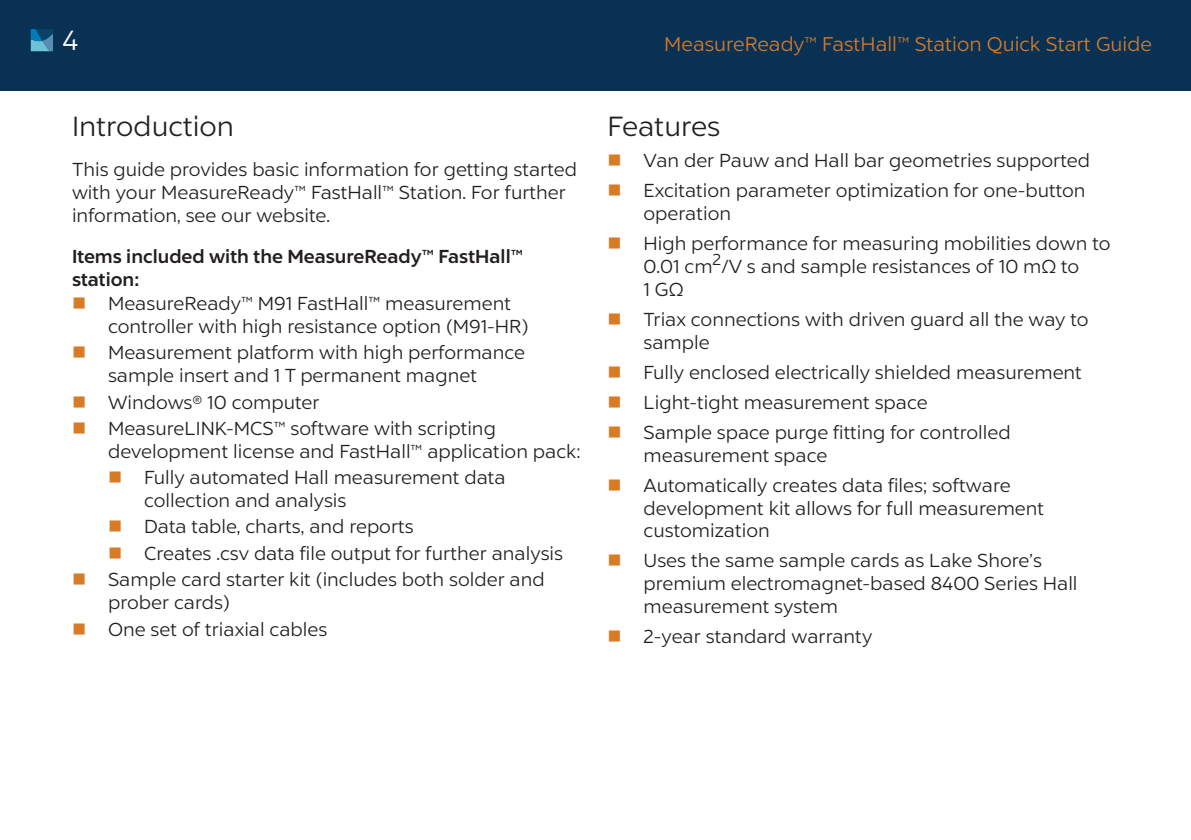
<style>
.page{position:relative;width:1191px;height:840px;background:#fff}
.page>*{position:absolute;margin:0;border:0;box-sizing:border-box;transform-origin:0 0}
.Body{font:28px "Liszt FY";color:#231f20}
.Subhead{font:28px "Liszt FY";color:#231f20}
.t1{font:28px "Liszt FY";color:#fff}
.t2{font:20px "Liszt FY";color:#d87b27}
.Body-2{font:19px/22.8px "Liszt FY";color:#231f20}
.Body-3{font:700 19px/22.8px "Liszt FY";color:#231f20}
</style>
<div class="page">
<div style="left:0;top:0;width:1191px;height:90px;background:#093153"></div>
<svg style="left:31px;top:29px;width:22px;height:22px"></svg>
<h1 class="t1" style="left:62px;top:24px;width:18px">4</h1>
<p class="t2" style="left:664px;top:32px;width:489px">MeasureReady™ FastHall™ Station Quick Start Guide</p>
<p class="Body" style="left:72px;top:109px;width:164px">Introduction</p>
<p class="Body-2" style="left:72px;top:158px;width:506px">This guide provides basic information for getting started with your MeasureReady™ FastHall™ Station. For further information, see our website.</p>
<p class="Body-3" style="left:72px;top:245px;width:452px">Items included with the MeasureReady™ FastHall™ station:</p>
<p class="Body-2" style="left:108px;top:292px;width:422px">MeasureReady™ M91 FastHall™ measurement controller with high resistance option (M91-HR)</p>
<p class="Body-2" style="left:108px;top:341px;width:418px">Measurement platform with high performance sample insert and 1 T permanent magnet</p>
<p class="Body-2" style="left:108px;top:390px;width:213px">Windows® 10 computer</p>
<p class="Body-2" style="left:108px;top:416px;width:474px">MeasureLINK-MCS™ software with scripting development license and FastHall™ application pack:</p>
<p class="Body-2" style="left:144px;top:466px;width:363px">Fully automated Hall measurement data collection and analysis</p>
<p class="Body-2" style="left:144px;top:515px;width:271px">Data table, charts, and reports</p>
<p class="Body-2" style="left:144px;top:541px;width:420px">Creates .csv data file output for further analysis</p>
<p class="Body-2" style="left:108px;top:568px;width:438px">Sample card starter kit (includes both solder and prober cards)</p>
<p class="Body-2" style="left:108px;top:617px;width:221px">One set of triaxial cables</p>
<p class="Subhead" style="left:607px;top:109px;width:114px">Features</p>
<p class="Body-2" style="left:643px;top:149px;width:448px">Van der Pauw and Hall bar geometries supported</p>
<p class="Body-2" style="left:643px;top:179px;width:444px">Excitation parameter optimization for one-button operation</p>
<p class="Body-2" style="left:643px;top:232px;width:468px">High performance for measuring mobilities down to<br>0.01 cm<sup>2</sup>/V s and sample resistances of 10 mΩ to<br>1 GΩ</p>
<p class="Body-2" style="left:643px;top:308px;width:446px">Triax connections with driven guard all the way to sample</p>
<p class="Body-2" style="left:643px;top:360px;width:440px">Fully enclosed electrically shielded measurement</p>
<p class="Body-2" style="left:643px;top:390px;width:286px">Light-tight measurement space</p>
<p class="Body-2" style="left:643px;top:420px;width:369px">Sample space purge fitting for controlled measurement space</p>
<p class="Body-2" style="left:643px;top:473px;width:402px">Automatically creates data files; software development kit allows for full measurement customization</p>
<p class="Body-2" style="left:643px;top:549px;width:435px">Uses the same sample cards as Lake Shore’s premium electromagnet-based 8400 Series Hall measurement system</p>
<p class="Body-2" style="left:643px;top:624px;width:230px">2-year standard warranty</p>
</div>
